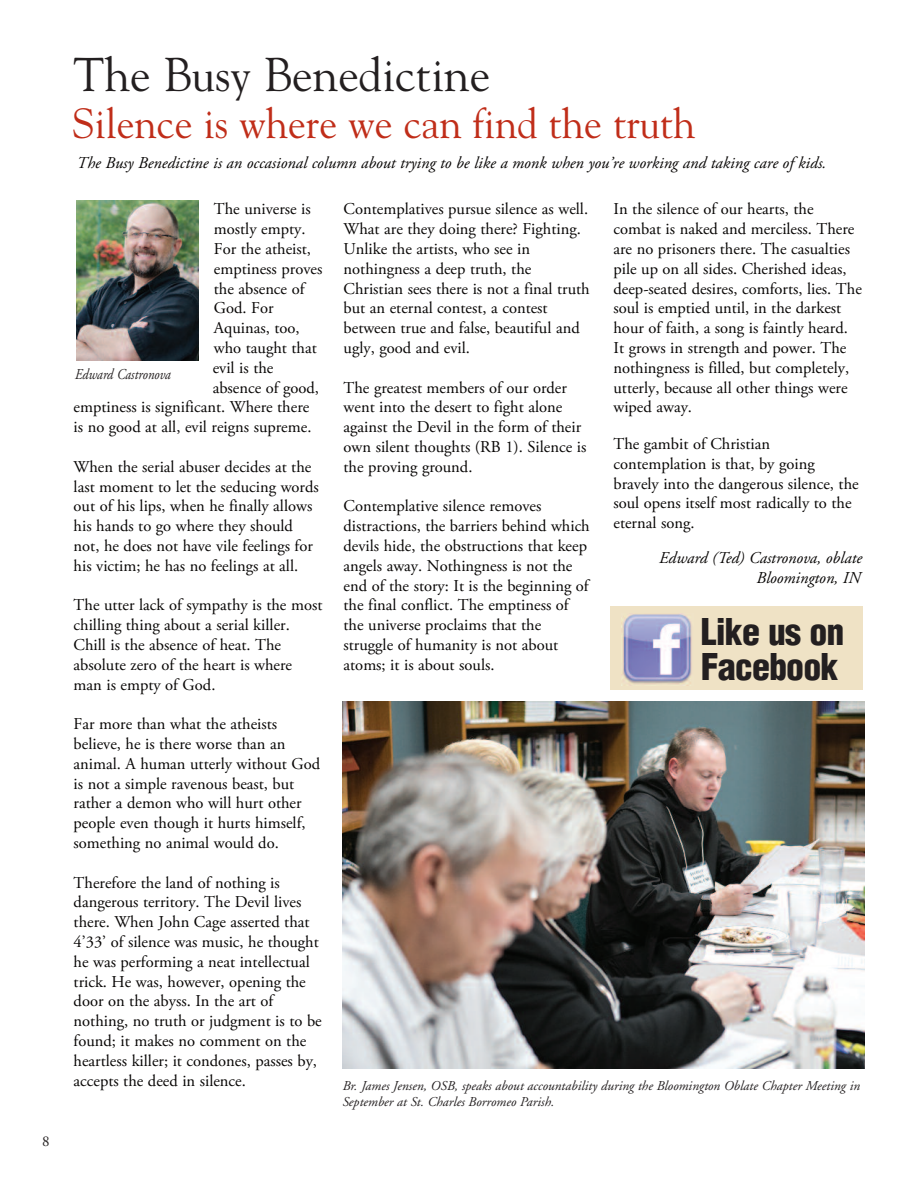
<style>
.page{position:relative;width:918px;height:1188px;background:#fff}
.page>*{position:absolute;margin:0;border:0;box-sizing:border-box;transform-origin:0 0}
.t1{font:47.25px "Goudy";color:#231f20}
.t2{font:42px "Goudy";color:#c02d19;scale:.96 1}
.t3{font:900 condensed 36px/34.5px "Helvetica";letter-spacing:-.025em;color:#231f20}
.t4{font:16.5px/19.8px "Adobe Garamond Pro";color:#070504}
.t5{font:italic 16.5px "Adobe Garamond Pro";color:#070504}
.t6{font:italic 16.5px/19.8px "Adobe Garamond";color:#070504;text-align:right}
.t7{font:italic 15px "Adobe Garamond";color:#231f20;scale:.87 1}
.t8{font:15px "Adobe Garamond";color:#231f20}
.t9{font:italic 13.5px/16.2px "Adobe Garamond";color:#231f20}
</style>
<div class="page">
<div style="left:611px;top:606px;width:252px;height:84px;background:#efe2c5"></div>
<img style="left:623px;top:614px;width:69px;height:70px">
<img style="left:76px;top:201px;width:123px;height:159px">
<img style="left:342px;top:702px;width:522px;height:366px">
<p class="t8" style="left:42px;top:1136px;width:9px">8</p>
<h1 class="t1" style="left:74px;top:47px;width:418px">The Busy Benedictine</h1>
<h2 class="t2" style="left:72px;top:99px;width:651px">Silence is where we can find the truth</h2>
<p class="t5" style="left:77px;top:156px;width:751px">The Busy Benedictine is an occasional column about trying to be like a monk when you’re working and taking care of kids.</p>
<p class="t4" style="left:614px;top:201px;width:250px">In the silence of our hearts, the combat is naked and merciless. There are no prisoners there. The casualties pile up on all sides. Cherished ideas, deep-seated desires, comforts, lies. The soul is emptied until, in the darkest hour of faith, a song is faintly heard.<br>It grows in strength and power. The nothingness is filled, but completely, utterly, because all other things were wiped away.</p>
<p class="t4" style="left:614px;top:435px;width:247px">The gambit of Christian contemplation is that, by going bravely into the dangerous silence, the soul opens itself most radically to the eternal song.</p>
<p class="t6" style="left:659px;top:550px;width:204px">Edward (Ted) Castronova, oblate<br>Bloomington, IN</p>
<h3 class="t3" style="left:701px;top:615px;width:145px">Like us on<br>Facebook</h3>
<p class="t4" style="left:214px;top:201px;width:98px">The universe is</p>
<p class="t4" style="left:214px;top:221px;width:93px">mostly empty.</p>
<p class="t4" style="left:214px;top:240px;width:99px">For the atheist,</p>
<p class="t4" style="left:214px;top:260px;width:110px">emptiness proves</p>
<p class="t4" style="left:214px;top:280px;width:92px">the absence of</p>
<p class="t4" style="left:214px;top:300px;width:61px">God. For</p>
<p class="t4" style="left:214px;top:320px;width:87px">Aquinas, too,</p>
<p class="t4" style="left:214px;top:339px;width:104px">who taught that</p>
<p class="t4" style="left:213px;top:359px;width:62px">evil is the</p>
<p class="t4" style="left:213px;top:379px;width:108px">absence of good,</p>
<p class="t4" style="left:74px;top:399px;width:237px">emptiness is significant. Where there</p>
<p class="t4" style="left:74px;top:419px;width:239px">is no good at all, evil reigns supreme.</p>
<p class="t4" style="left:74px;top:458px;width:247px">When the serial abuser decides at the last moment to let the seducing words out of his lips, when he finally allows his hands to go where they should not, he does not have vile feelings for his victim; he has no feelings at all.</p>
<p class="t4" style="left:74px;top:597px;width:250px">The utter lack of sympathy is the most chilling thing about a serial killer.<br>Chill is the absence of heat. The absolute zero of the heart is where man is empty of God.</p>
<p class="t4" style="left:74px;top:716px;width:248px">Far more than what the atheists believe, he is there worse than an animal. A human utterly without God is not a simple ravenous beast, but rather a demon who will hurt other people even though it hurts himself, something no animal would do.</p>
<p class="t4" style="left:74px;top:874px;width:250px">Therefore the land of nothing is dangerous territory. The Devil lives there. When John Cage asserted that 4’33’ of silence was music, he thought he was performing a neat intellectual trick. He was, however, opening the door on the abyss. In the art of nothing, no truth or judgment is to be found; it makes no comment on the heartless killer; it condones, passes by, accepts the deed in silence.</p>
<p class="t4" style="left:344px;top:201px;width:248px">Contemplatives pursue silence as well.<br>What are they doing there? Fighting.<br>Unlike the artists, who see in nothingness a deep truth, the Christian sees there is not a final truth but an eternal contest, a contest between true and false, beautiful and ugly, good and evil.</p>
<p class="t4" style="left:344px;top:379px;width:244px">The greatest members of our order went into the desert to fight alone against the Devil in the form of their own silent thoughts (RB 1). Silence is the proving ground.</p>
<p class="t4" style="left:344px;top:498px;width:248px">Contemplative silence removes distractions, the barriers behind which devils hide, the obstructions that keep angels away. Nothingness is not the end of the story: It is the beginning of the final conflict. The emptiness of the universe proclaims that the struggle of humanity is not about atoms; it is about souls.</p>
<p class="t7" style="left:75px;top:369px;width:112px">Edward Castronova</p>
<p class="t9" style="left:342px;top:1079px;width:519px">Br. James Jensen, OSB, speaks about accountability during the Bloomington Oblate Chapter Meeting in<br>September at St. Charles Borromeo Parish.</p>
</div>
